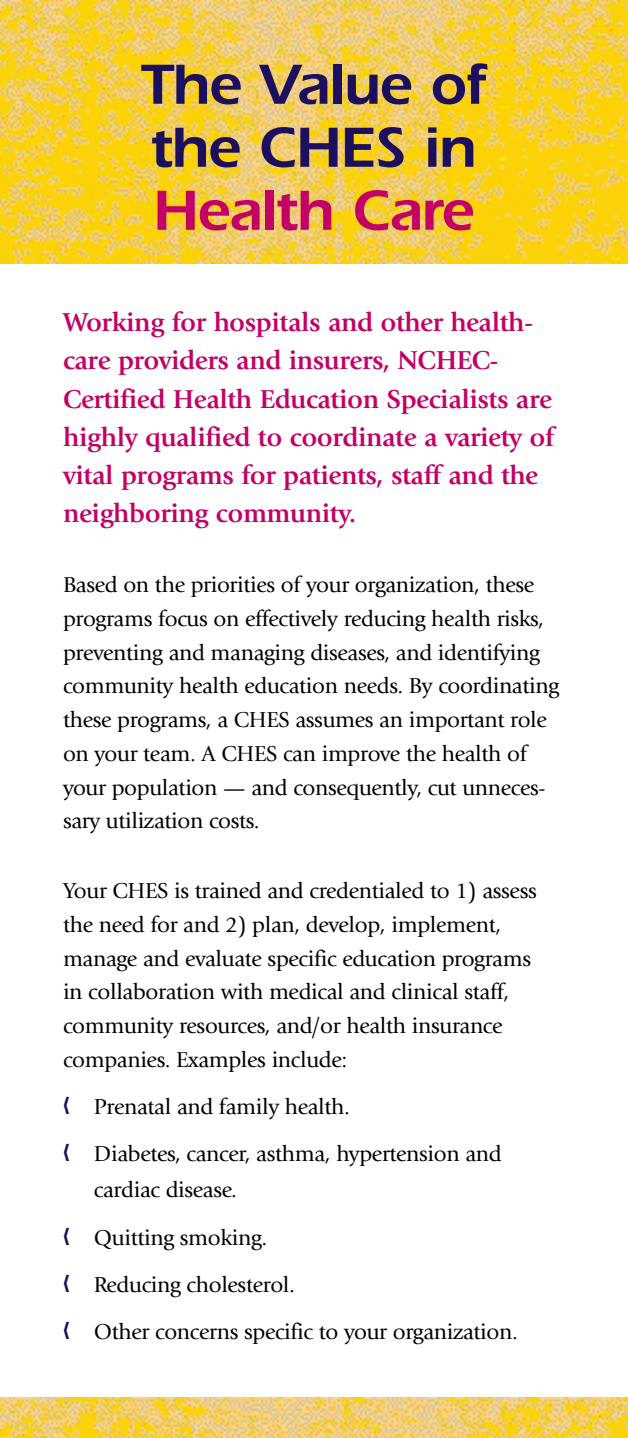
<style>
.page{position:relative;width:628px;height:1438px;background:#fff}
.page>*{position:absolute;margin:0;border:0;box-sizing:border-box;transform-origin:0 0}
.t1{font:600 58.5px/63px "Itc Eras";letter-spacing:-.02em;color:#1c0f5d}
.t2{font:600 58.5px "Itc Eras";letter-spacing:-.02em;color:#c20065}
.t3{font:700 27px/38.2px "Giovanni";letter-spacing:-.015em;color:#c20065}
.t4{font:22.5px/33.8px "Giovanni";letter-spacing:-.015em;color:#000}
</style>
<div class="page">
<img style="left:0;top:0;width:628px;height:263px">
<img style="left:0;top:1397px;width:628px;height:41px">
<h1 class="t1" style="left:141px;top:59px;width:346px">The Value of the CHES in</h1>
<h1 class="t2" style="left:153px;top:191px;width:323px">Health Care</h1>
<p class="t3" style="left:63px;top:305px;width:492px">Working for hospitals and other health&shy;care providers and insurers, NCHEC-Certified Health Education Specialists are highly qualified to coordinate a variety of vital programs for patients, staff and the neighboring community.</p>
<p class="t4" style="left:63px;top:570px;width:498px">Based on the priorities of your organization, these programs focus on effectively reducing health risks, preventing and managing diseases, and identifying community health education needs. By coordinating these programs, a CHES assumes an important role on your team. A CHES can improve the health of your population — and consequently, cut unneces&shy;sary utilization costs.</p>
<p class="t4" style="left:63px;top:876px;width:475px">Your CHES is trained and credentialed to 1) assess the need for and 2) plan, develop, implement, manage and evaluate specific education programs in collaboration with medical and clinical staff, community resources, and/or health insurance companies. Examples include:</p>
<p class="t4" style="left:94px;top:1085px;width:409px;line-height:47.2px">Prenatal and family health.<br>Diabetes, cancer, asthma, hypertension and</p>
<p class="t4" style="left:94px;top:1168px;width:425px;line-height:47.2px">cardiac disease.<br>Quitting smoking.<br>Reducing cholesterol.<br>Other concerns specific to your organization.</p>
</div>
